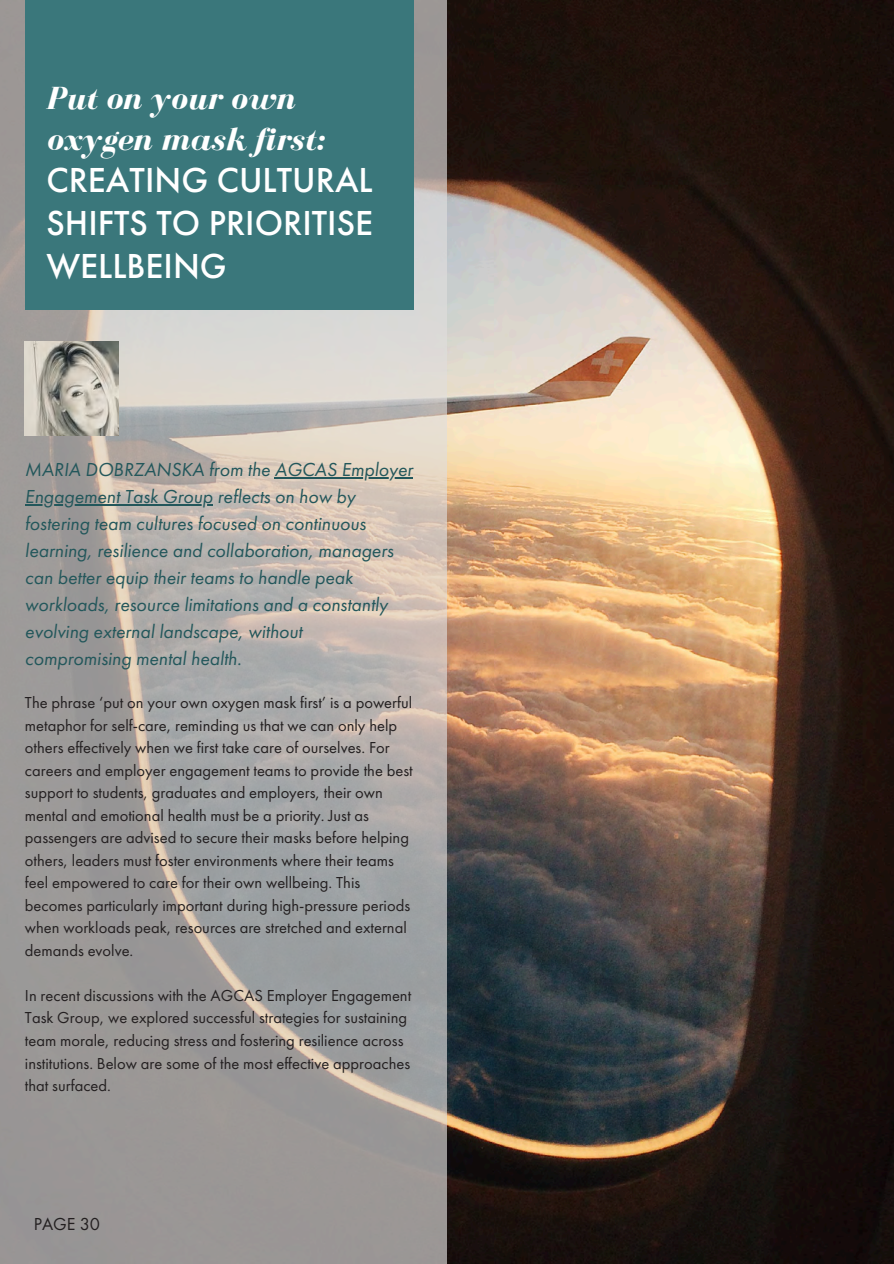
<style>
.page{position:relative;width:894px;height:1264px;background:#fff}
.page>*{position:absolute;margin:0;border:0;box-sizing:border-box;transform-origin:0 0}
.t1{font:500 36px/42.8px "Futura PT";color:#fff;text-align:justify}
.t2{font:italic 700 33px/41.7px "Bodoni FLF";color:#fff}
.t3{font:italic 19.5px/27px "Futura PT";color:#23575b}
.t4{font:18px "Futura PT";color:#231f20}
.t5{font:16.5px/22.5px "Futura PT";color:#231f20}
</style>
<div class="page">
<img style="left:446px;top:0;width:447px;height:1263px">
<svg style="left:0;top:0;width:446px;height:1263px;background:#aca8a5"></svg>
<img style="left:25px;top:341px;width:94px;height:94px">
<div style="left:25px;top:0;width:388px;height:309px;background:#3a777b"></div>
<hr style="left:275px;top:477px;width:138px;height:1px;background:#23575b">
<hr style="left:25px;top:504px;width:188px;height:1px;background:#23575b">
<p class="t2" style="left:46px;top:77px;width:281px">Put on your own oxygen mask first:</p>
<h1 class="t1" style="left:46px;top:159px;width:328px">CREATING CULTURAL SHIFTS TO PRIORITISE WELLBEING</h1>
<p class="t3" style="left:25px;top:455px;width:389px">MARIA DOBRZANSKA from the AGCAS Employer</p>
<p class="t3" style="left:25px;top:482px;width:370px">Engagement Task Group reflects on how by fostering team cultures focused on continuous learning, resilience and collaboration, managers can better equip their teams to handle peak workloads, resource limitations and a constantly evolving external landscape, without compromising mental health.</p>
<h4 class="t5" style="left:25px;top:691px;width:389px">The phrase ‘put on your own oxygen mask first’ is a powerful metaphor for self-care, reminding us that we can only help others effectively when we first take care of ourselves. For careers and employer engagement teams to provide the best support to students, graduates and employers, their own mental and emotional health must be a priority. Just as passengers are advised to secure their masks before helping others, leaders must foster environments where their teams feel empowered to care for their own wellbeing. This becomes particularly important during high-pressure periods when workloads peak, resources are stretched and external demands evolve.</h4>
<p class="t5" style="left:25px;top:984px;width:387px">In recent discussions with the AGCAS Employer Engagement Task Group, we explored successful strategies for sustaining team morale, reducing stress and fostering resilience across institutions. Below are some of the most effective approaches that surfaced.</p>
<p class="t4" style="left:34px;top:1211px;width:68px">PAGE 30</p>
</div>
